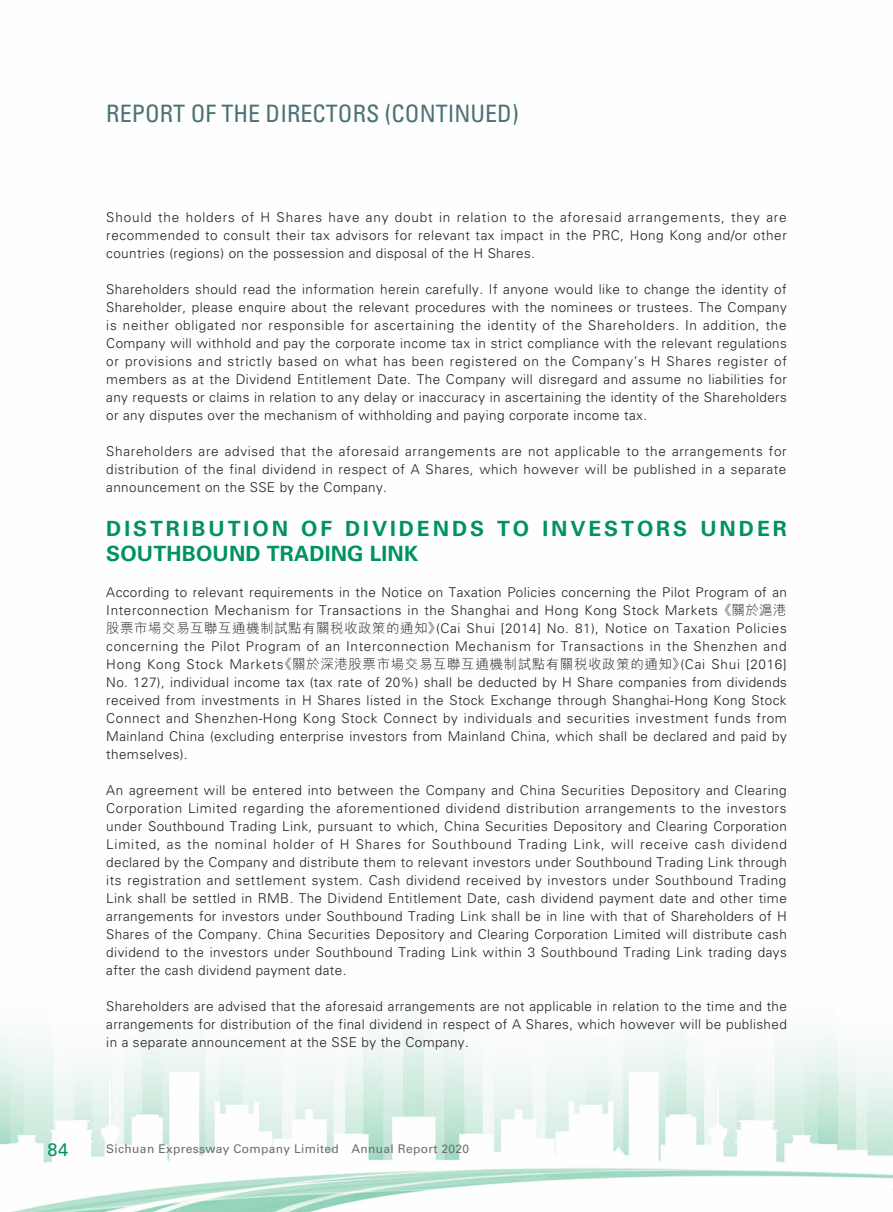
<style>
.page{position:relative;width:893px;height:1212px;background:#fff}
.page>*{position:absolute;margin:0;border:0;box-sizing:border-box;transform-origin:0 0}
.t1{font:condensed 24px "Univers LT Std";color:#4b7373}
.t2{font:700 21px/25.5px "Univers LT Std";letter-spacing:.14em;color:#00935f}
.t3{font:18px "Univers LT Std";color:#00935f}
.t4{font:300 13.5px/18px "Univers LT Std";letter-spacing:.03em;color:#231f20;text-align:justify}
.t5{font:12px "Univers LT Std";letter-spacing:.03em;color:#6c6d70}
.s1{font-family:"M Hei HK"}
</style>
<div class="page">
<img style="left:0;top:1015px;width:893px;height:197px">
<h1 class="t1" style="left:106px;top:99px;width:414px">REPORT OF THE DIRECTORS (CONTINUED)</h1>
<p class="t4" style="left:106px;top:208px;width:682px">Should the holders of H Shares have any doubt in relation to the aforesaid arrangements, they are recommended to consult their tax advisors for relevant tax impact in the PRC, Hong Kong and/or other countries (regions) on the possession and disposal of the H Shares.</p>
<p class="t4" style="left:106px;top:280px;width:682px">Shareholders should read the information herein carefully. If anyone would like to change the identity of Shareholder, please enquire about the relevant procedures with the nominees or trustees. The Company is neither obligated nor responsible for ascertaining the identity of the Shareholders. In addition, the Company will withhold and pay the corporate income tax in strict compliance with the relevant regulations or provisions and strictly based on what has been registered on the Company’s H Shares register of members as at the Dividend Entitlement Date. The Company will disregard and assume no liabilities for any requests or claims in relation to any delay or inaccuracy in ascertaining the identity of the Shareholders or any disputes over the mechanism of withholding and paying corporate income tax.</p>
<p class="t4" style="left:106px;top:442px;width:682px">Shareholders are advised that the aforesaid arrangements are not applicable to the arrangements for distribution of the final dividend in respect of A Shares, which however will be published in a separate announcement on the SSE by the Company.</p>
<h2 class="t2" style="left:106px;top:516px;width:682px">DISTRIBUTION OF DIVIDENDS TO INVESTORS UNDER<br>SOUTHBOUND TRADING LINK</h2>
<p class="t4" style="left:106px;top:583px;width:682px">According to relevant requirements in the Notice on Taxation Policies concerning the Pilot Program of an Interconnection Mechanism for Transactions in the Shanghai and Hong Kong Stock Markets <span class="s1">《關於滬港股票市場交易互聯互通機制試點有關稅收政策的通知》</span>(Cai Shui [2014] No. 81), Notice on Taxation Policies concerning the Pilot Program of an Interconnection Mechanism for Transactions in the Shenzhen and Hong Kong Stock Markets<span class="s1">《關於深港股票市場交易互聯互通機制試點有關稅收政策的通知》</span>(Cai Shui [2016] No. 127), individual income tax (tax rate of 20%) shall be deducted by H Share companies from dividends received from investments in H Shares listed in the Stock Exchange through Shanghai-Hong Kong Stock Connect and Shenzhen-Hong Kong Stock Connect by individuals and securities investment funds from Mainland China (excluding enterprise investors from Mainland China, which shall be declared and paid by themselves).</p>
<p class="t4" style="left:106px;top:781px;width:682px">An agreement will be entered into between the Company and China Securities Depository and Clearing Corporation Limited regarding the aforementioned dividend distribution arrangements to the investors under Southbound Trading Link, pursuant to which, China Securities Depository and Clearing Corporation Limited, as the nominal holder of H Shares for Southbound Trading Link, will receive cash dividend declared by the Company and distribute them to relevant investors under Southbound Trading Link through its registration and settlement system. Cash dividend received by investors under Southbound Trading Link shall be settled in RMB. The Dividend Entitlement Date, cash dividend payment date and other time arrangements for investors under Southbound Trading Link shall be in line with that of Shareholders of H Shares of the Company. China Securities Depository and Clearing Corporation Limited will distribute cash dividend to the investors under Southbound Trading Link within 3 Southbound Trading Link trading days after the cash dividend payment date.</p>
<p class="t4" style="left:106px;top:997px;width:682px">Shareholders are advised that the aforesaid arrangements are not applicable in relation to the time and the arrangements for distribution of the final dividend in respect of A Shares, which however will be published in a separate announcement at the SSE by the Company.</p>
<h3 class="t3" style="left:48px;top:1139px;width:22px">84</h3>
<p class="t5" style="left:106px;top:1142px;width:364px">Sichuan Expressway Company Limited Annual Report 2020</p>
</div>
